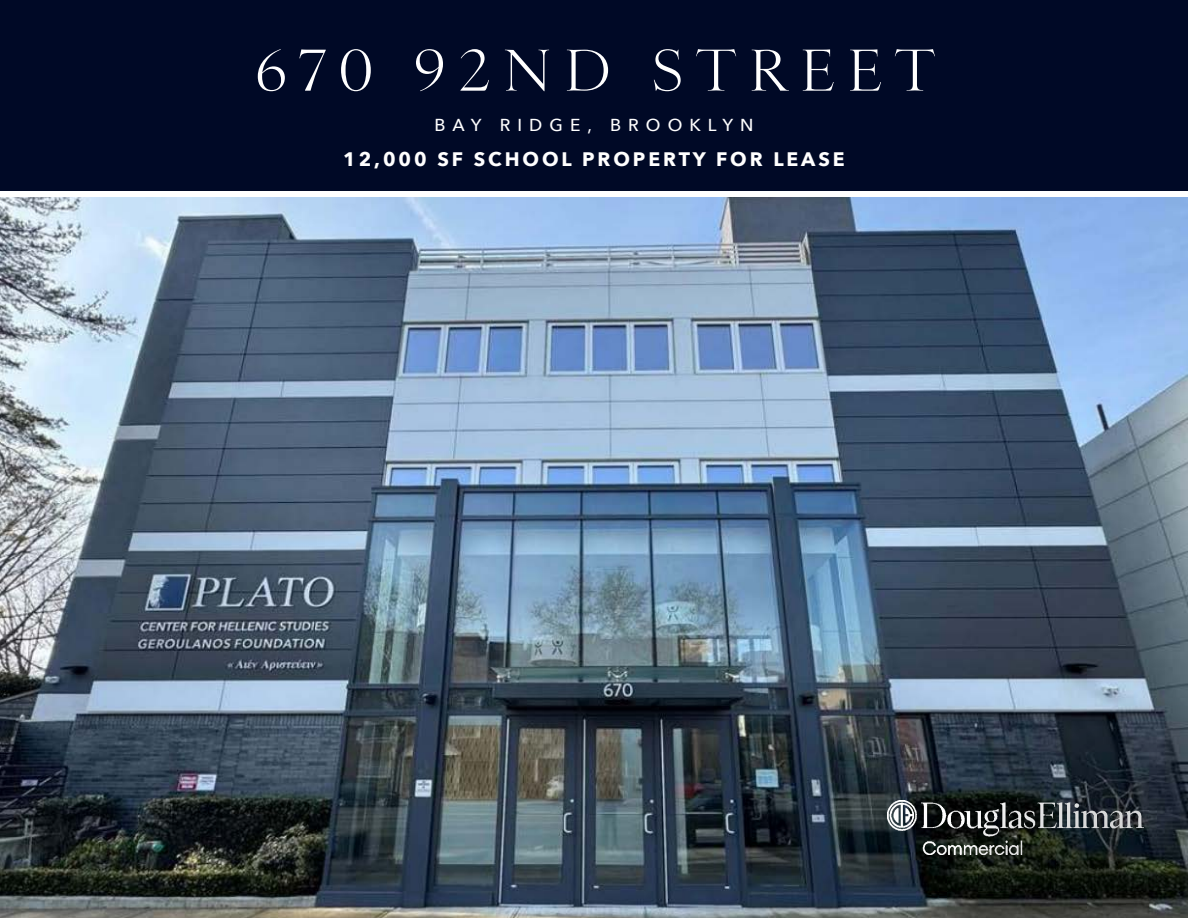
<style>
.page{position:relative;width:1188px;height:918px;background:#fff}
.page>*{position:absolute;margin:0;border:0;box-sizing:border-box;transform-origin:0 0}
.t1{font:300 54.6px "Sainte Colombe";letter-spacing:.22em;color:#fff}
.t2{font:700 19.5px "Avenir Next LT Pro";letter-spacing:.15em;color:#fff}
.t3{font:500 17.25px "Avenir Next LT Pro";letter-spacing:.41em;color:#fff}
</style>
<div class="page">
<img style="left:0;top:198px;width:1188px;height:720px">
<div style="left:0;top:0;width:1188px;height:190px;background:#000926"></div>
<img style="left:544px;top:399px;width:644px;height:519px">
<h1 class="t1" style="left:255px;top:31px;width:682px">670 92ND STREET</h1>
<p class="t3" style="left:434px;top:115px;width:321px">BAY RIDGE, BROOKLYN</p>
<p class="t2" style="left:343px;top:147px;width:503px">12,000 SF SCHOOL PROPERTY FOR LEASE</p>
</div>
